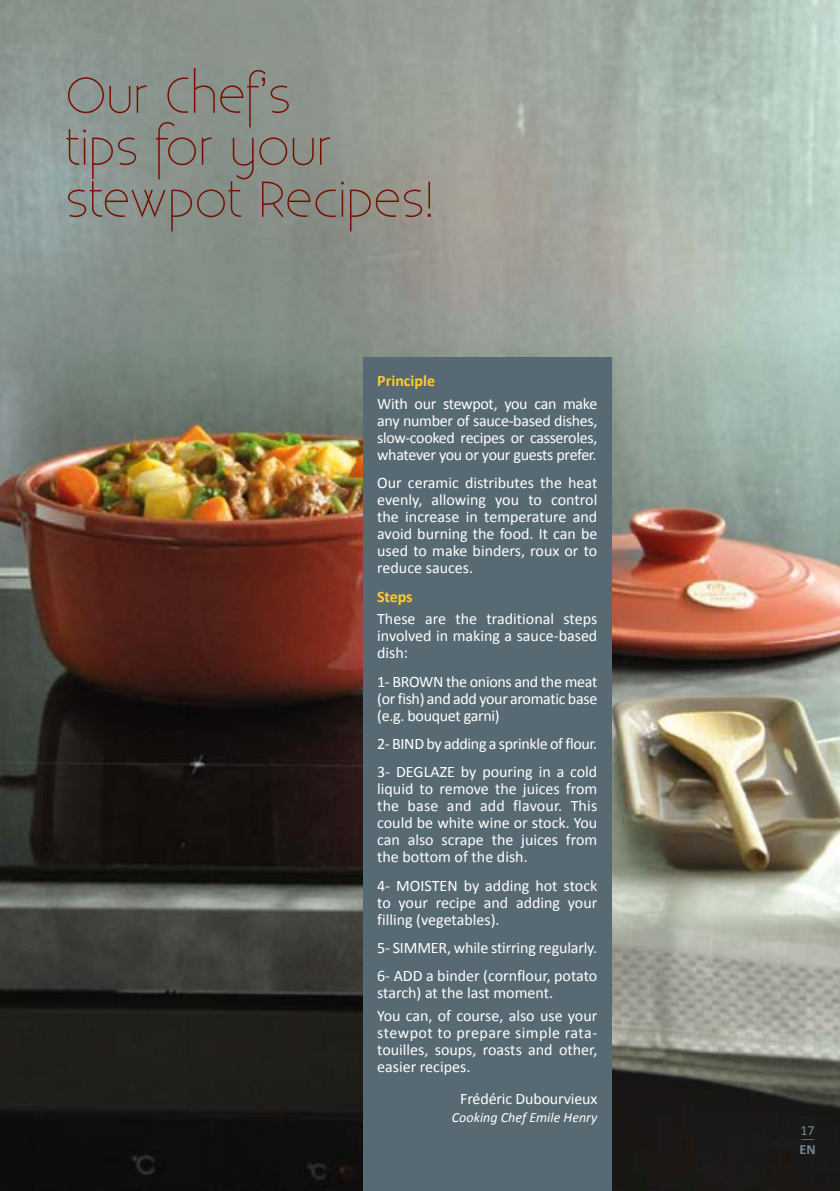
<style>
.page{position:relative;width:840px;height:1191px;background:#fff}
.page>*{position:absolute;margin:0;border:0;box-sizing:border-box;transform-origin:0 0}
.t1{font:300 50px/52px "Existence";color:#770f00}
.t2{font:16px/17px "Calibri";color:#fff;text-align:justify}
.t3{font:16px/28.4px "Calibri";letter-spacing:-.02em;color:#fff}
.t4{font:700 16px "Calibri";color:#ffcd26}
.t5{font:italic 14px "Calibri";color:#fff}
.t6{font:14px "Calibri";color:#778891}
.t7{font:700 14px "Calibri";color:#778891}
</style>
<div class="page">
<img style="left:0;top:0;width:839px;height:1191px">
<svg style="left:801px;top:1139px;width:12px;height:1px"></svg>
<div style="left:363px;top:357px;width:248px;height:834px;background:#576972"></div>
<h1 class="t1" style="left:65px;top:67px;width:369px">Our Chef’s<br>tips for your stewpot Recipes!</h1>
<p class="t4" style="left:377px;top:371px;width:59px">Principle</p>
<p class="t2" style="left:377px;top:395px;width:221px">With our stewpot, you can make any number of sauce-based dishes, slow-cooked recipes or casseroles, whatever you or your guests prefer.</p>
<p class="t2" style="left:377px;top:474px;width:221px">Our ceramic distributes the heat evenly, allowing you to control the increase in temperature and avoid burning the food. It can be used to make binders, roux or to reduce sauces.</p>
<p class="t4" style="left:377px;top:586px;width:37px">Steps</p>
<p class="t2" style="left:377px;top:610px;width:221px">These are the traditional steps involved in making a sauce-based dish:</p>
<p class="t2" style="left:377px;top:673px;width:221px">1- BROWN the onions and the meat (or fish) and add your aromatic base (e.g. bouquet garni)</p>
<p class="t3" style="left:377px;top:729px;width:221px">2- BIND by adding a sprinkle of flour.<br>3- DEGLAZE by pouring in a cold</p>
<p class="t2" style="left:377px;top:780px;width:221px">liquid to remove the juices from the base and add flavour. This could be white wine or stock. You can also scrape the juices from the bottom of the dish.</p>
<p class="t2" style="left:377px;top:877px;width:221px">4- MOISTEN by adding hot stock to your recipe and adding your filling (vegetables).</p>
<p class="t2" style="left:377px;top:933px;width:221px;line-height:28.4px">5- SIMMER, while stirring regularly.<br>6- ADD a binder (cornflour, potato</p>
<p class="t2" style="left:377px;top:981px;width:221px;line-height:22.6px">starch) at the last moment.<br>You can, of course, also use your</p>
<p class="t2" style="left:377px;top:1024px;width:221px">stewpot to prepare simple rata&shy;touilles, soups, roasts and other, easier recipes.</p>
<p class="t2" style="left:460px;top:1090px;width:139px">Frédéric Dubourvieux</p>
<p class="t5" style="left:451px;top:1107px;width:147px">Cooking Chef Emile Henry</p>
<p class="t6" style="left:800px;top:1122px;width:16px">17</p>
<p class="t7" style="left:799px;top:1140px;width:18px">EN</p>
</div>
